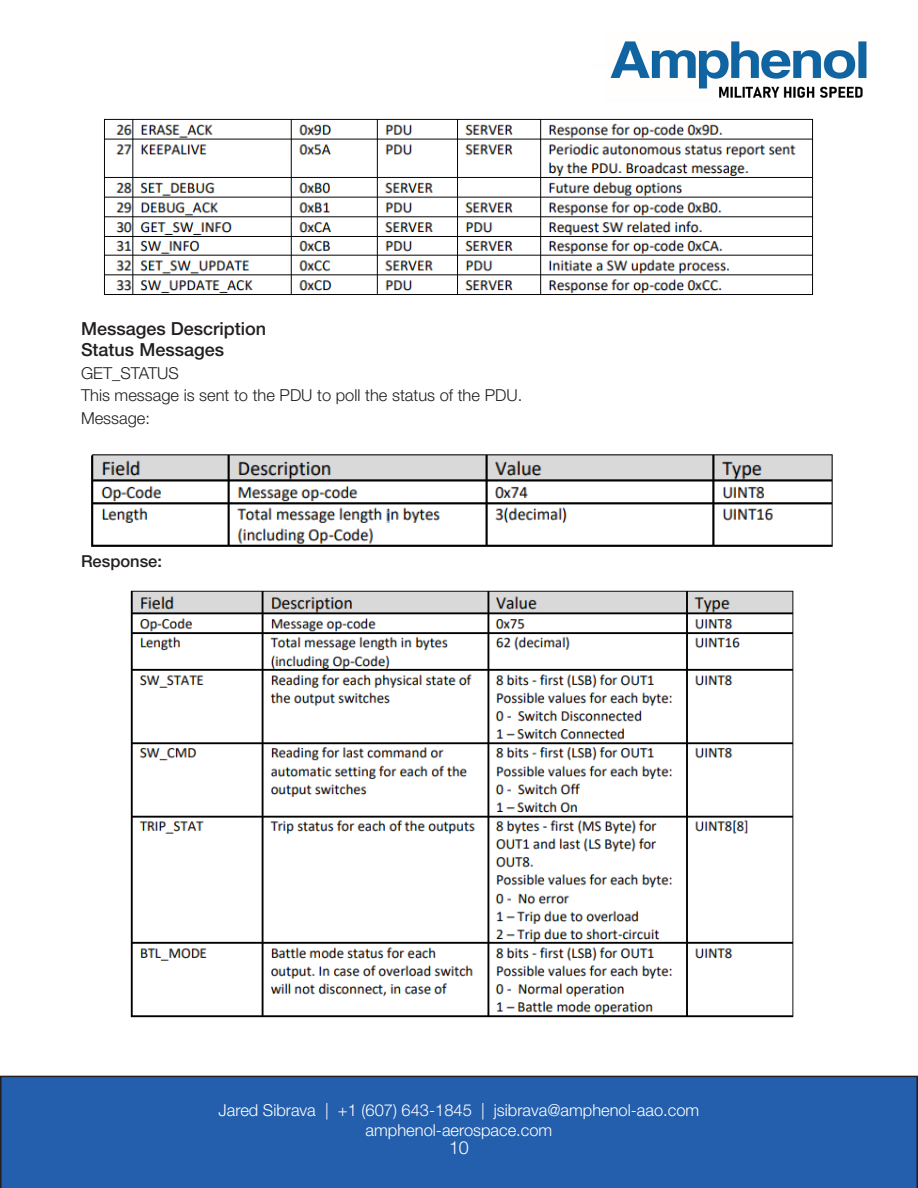
<style>
.page{position:relative;width:918px;height:1188px;background:#fff}
.page>*{position:absolute;margin:0;border:0;box-sizing:border-box;transform-origin:0 0}
.t1{font:500 18px "Helvetica Neue LT Std";color:#231f20}
.t2{font:300 18px "Helvetica Neue LT Std";color:#fff}
.t3{font:300 16.5px/19.8px "Helvetica Neue LT Std";color:#fff;text-align:center}
.t4{font:300 16.5px "Helvetica Neue LT Std";color:#231f20}
.t5{font:500 16.5px "Helvetica Neue LT Std";color:#231f20}
</style>
<div class="page">
<img style="left:610px;top:41px;width:257px;height:57px">
<div style="left:0;top:1076px;width:918px;height:112px;background:#235fad"></div>
<img style="left:104px;top:118px;width:710px;height:177px">
<img style="left:91px;top:454px;width:742px;height:93px">
<img style="left:130px;top:590px;width:664px;height:428px">
<p class="t1" style="left:81px;top:318px;width:187px">Messages Description</p>
<p class="t1" style="left:81px;top:339px;width:145px">Status Messages</p>
<p class="t4" style="left:81px;top:363px;width:100px">GET_STATUS</p>
<p class="t4" style="left:81px;top:385px;width:443px">This message is sent to the PDU to poll the status of the PDU.</p>
<p class="t4" style="left:81px;top:408px;width:71px">Message:</p>
<p class="t5" style="left:81px;top:551px;width:83px">Response:</p>
<p class="t3" style="left:219px;top:1100px;width:482px">Jared Sibrava | +1 (607) 643-1845 | jsibrava@amphenol-aao.com amphenol-aerospace.com</p>
<p class="t2" style="left:449px;top:1136px;width:21px">10</p>
</div>
